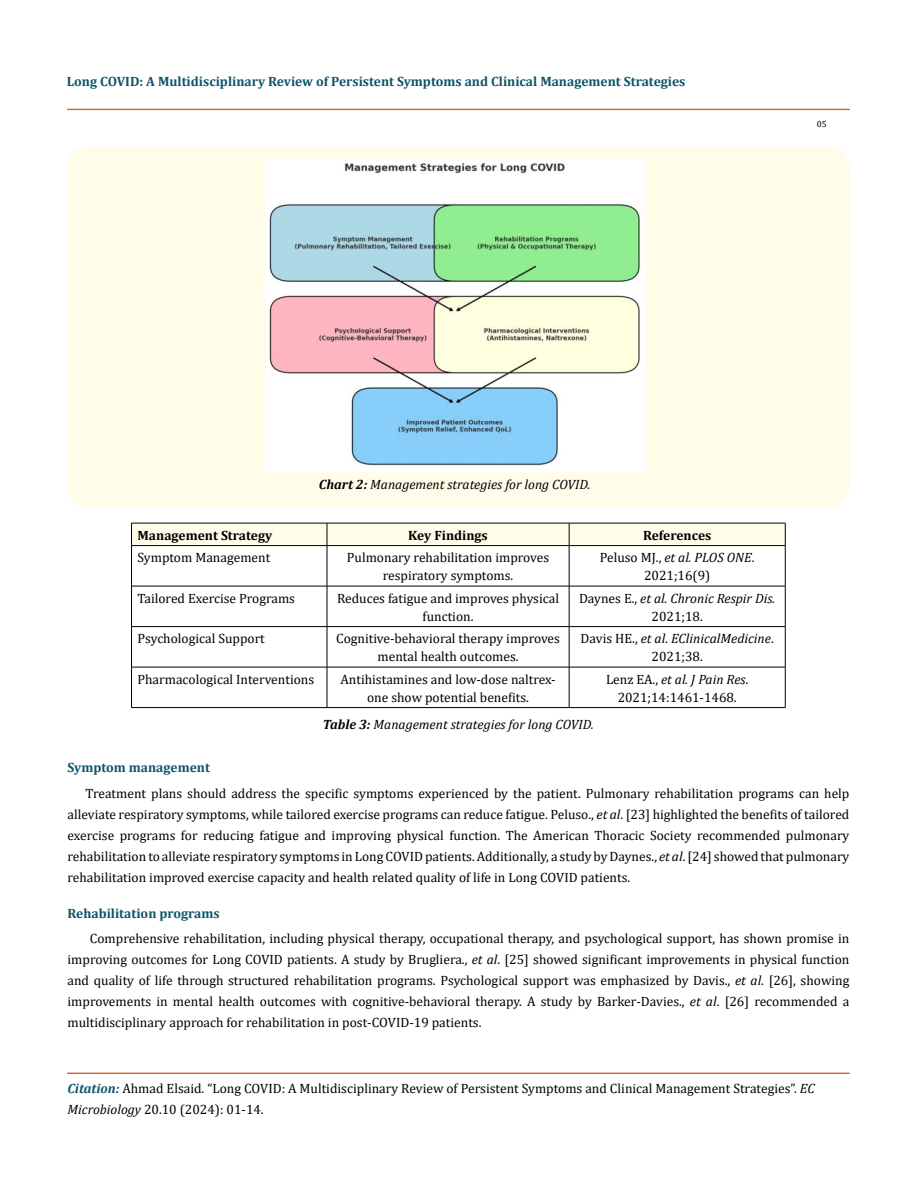
<style>
.page{position:relative;width:917px;height:1188px;background:#fff}
.page>*{position:absolute;margin:0;border:0;box-sizing:border-box;transform-origin:0 0}
.t1{font:13.5px/21px "Cambria";color:#000;text-align:center}
.t2{font:italic 13.5px/18px "Cambria";color:#000;text-align:center}
.t3{font:700 13.5px "Cambria";color:#0e546a}
.t4{font:700 13.5px "Cambria";color:#000}
.t5{font:9px "Cambria";color:#000}
.s1{font-weight:700}
.s2{font-style:italic}
.s3{font-style:normal}
.s4{font-weight:700;font-style:italic;color:#0e546a}
</style>
<div class="page">
<div style="left:67px;top:109px;width:782px;height:1px;border:1px solid #e05d1a"></div>
<div style="left:67px;top:1073px;width:782px;height:1px;border:1px solid #e05d1a"></div>
<div style="left:68px;top:147px;width:781px;height:360px;background:#fffde9;border-radius:19px"></div>
<img style="left:265px;top:160px;width:379px;height:312px">
<div style="left:131px;top:523px;width:655px;height:23px;background:#fffde9"></div>
<hr style="left:131px;top:545px;width:196px;height:1px;background:#000">
<hr style="left:131px;top:546px;width:1px;height:40px;background:#000">
<hr style="left:327px;top:545px;width:242px;height:1px;background:#000">
<hr style="left:327px;top:546px;width:1px;height:40px;background:#000">
<hr style="left:569px;top:545px;width:216px;height:1px;background:#000">
<hr style="left:569px;top:546px;width:1px;height:40px;background:#000">
<hr style="left:785px;top:546px;width:1px;height:40px;background:#000">
<hr style="left:131px;top:586px;width:196px;height:1px;background:#000">
<hr style="left:131px;top:586px;width:1px;height:40px;background:#000">
<hr style="left:327px;top:586px;width:242px;height:1px;background:#000">
<hr style="left:327px;top:586px;width:1px;height:40px;background:#000">
<hr style="left:569px;top:586px;width:216px;height:1px;background:#000">
<hr style="left:569px;top:586px;width:1px;height:40px;background:#000">
<hr style="left:785px;top:586px;width:1px;height:40px;background:#000">
<hr style="left:131px;top:626px;width:196px;height:1px;background:#000">
<hr style="left:131px;top:627px;width:1px;height:40px;background:#000">
<hr style="left:327px;top:626px;width:242px;height:1px;background:#000">
<hr style="left:327px;top:627px;width:1px;height:40px;background:#000">
<hr style="left:569px;top:626px;width:216px;height:1px;background:#000">
<hr style="left:569px;top:627px;width:1px;height:40px;background:#000">
<hr style="left:785px;top:627px;width:1px;height:40px;background:#000">
<hr style="left:131px;top:667px;width:196px;height:1px;background:#000">
<hr style="left:131px;top:667px;width:1px;height:40px;background:#000">
<hr style="left:327px;top:667px;width:242px;height:1px;background:#000">
<hr style="left:327px;top:667px;width:1px;height:40px;background:#000">
<hr style="left:569px;top:667px;width:216px;height:1px;background:#000">
<hr style="left:569px;top:667px;width:1px;height:40px;background:#000">
<hr style="left:785px;top:667px;width:1px;height:40px;background:#000">
<hr style="left:131px;top:707px;width:196px;height:1px;background:#000">
<hr style="left:327px;top:707px;width:242px;height:1px;background:#000">
<hr style="left:569px;top:707px;width:216px;height:1px;background:#000">
<p class="t3" style="left:67px;top:72px;width:620px">Long COVID: A Multidisciplinary Review of Persistent Symptoms and Clinical Management Strategies</p>
<p class="t5" style="left:816px;top:118px;width:11px">05</p>
<p class="t2" style="left:319px;top:475px;width:273px"><span class="s1">Chart 2:</span> Management strategies for long COVID.</p>
<p class="t4" style="left:137px;top:525px;width:136px">Management Strategy</p>
<p class="t4" style="left:408px;top:525px;width:81px">Key Findings</p>
<p class="t4" style="left:643px;top:525px;width:70px">References</p>
<p class="t1" style="left:137px;top:547px;width:134px">Symptom Management</p>
<p class="t1" style="left:347px;top:548px;width:204px;line-height:18px">Pulmonary rehabilitation improves respiratory symptoms.</p>
<p class="t1" style="left:599px;top:548px;width:156px;line-height:18px">Peluso MJ., <span class="s2">et al. PLOS ONE</span>.<br>2021;16(9)</p>
<p class="t1" style="left:137px;top:587px;width:159px">Tailored Exercise Programs</p>
<p class="t1" style="left:337px;top:589px;width:223px;line-height:18px">Reduces fatigue and improves physical function.</p>
<p class="t2" style="left:579px;top:588px;width:198px"><span class="s3">Daynes E.,</span> et al. Chronic Respir Dis.<br><span class="s3">2021;18.</span></p>
<p class="t1" style="left:137px;top:628px;width:129px">Psychological Support</p>
<p class="t1" style="left:336px;top:629px;width:225px;line-height:18px">Cognitive-behavioral therapy improves mental health outcomes.</p>
<p class="t2" style="left:580px;top:629px;width:195px"><span class="s3">Davis HE.,</span> et al<span class="s3">.</span> EClinicalMedicine<span class="s3">.<br>2021;38.</span></p>
<p class="t1" style="left:137px;top:668px;width:178px">Pharmacological Interventions</p>
<p class="t1" style="left:340px;top:670px;width:217px;line-height:18px">Antihistamines and low-dose naltrex&shy;one show potential benefits.</p>
<p class="t1" style="left:606px;top:670px;width:144px;line-height:18px">Lenz EA., <span class="s2">et al. J Pain Res</span>.<br>2021;14:1461-1468.</p>
<p class="t2" style="left:323px;top:715px;width:272px"><span class="s1">Table 3:</span> Management strategies for long COVID.</p>
<p class="t3" style="left:68px;top:758px;width:144px">Symptom management</p>
<p class="t1" style="left:68px;top:783px;width:783px;text-align:justify;text-indent:18px">Treatment plans should address the specific symptoms experienced by the patient. Pulmonary rehabilitation programs can help alleviate respiratory symptoms, while tailored exercise programs can reduce fatigue. Peluso., <span class="s2">et al</span>. [23] highlighted the benefits of tailored exercise programs for reducing fatigue and improving physical function. The American Thoracic Society recommended pulmonary rehabilitation to alleviate respiratory symptoms in Long COVID patients. Additionally, a study by Daynes., <span class="s2">et al</span>. [24] showed that pulmonary rehabilitation improved exercise capacity and health related quality of life in Long COVID patients.</p>
<p class="t3" style="left:68px;top:904px;width:154px">Rehabilitation programs</p>
<p class="t1" style="left:67px;top:928px;width:783px;text-align:justify;text-indent:22px">Comprehensive rehabilitation, including physical therapy, occupational therapy, and psychological support, has shown promise in improving outcomes for Long COVID patients. A study by Brugliera., <span class="s2">et al</span>. [25] showed significant improvements in physical function and quality of life through structured rehabilitation programs. Psychological support was emphasized by Davis., <span class="s2">et al</span>. [26], showing improvements in mental health outcomes with cognitive-behavioral therapy. A study by Barker-Davies., <span class="s2">et al</span>. [26] recommended a multidisciplinary approach for rehabilitation in post-COVID-19 patients.</p>
<p class="t1" style="left:68px;top:1078px;width:748px;text-align:left"><span class="s4">Citation:</span> Ahmad Elsaid. “Long COVID: A Multidisciplinary Review of Persistent Symptoms and Clinical Management Strategies”. <span class="s2">EC<br>Microbiology</span> 20.10 (2024): 01-14.</p>
</div>
